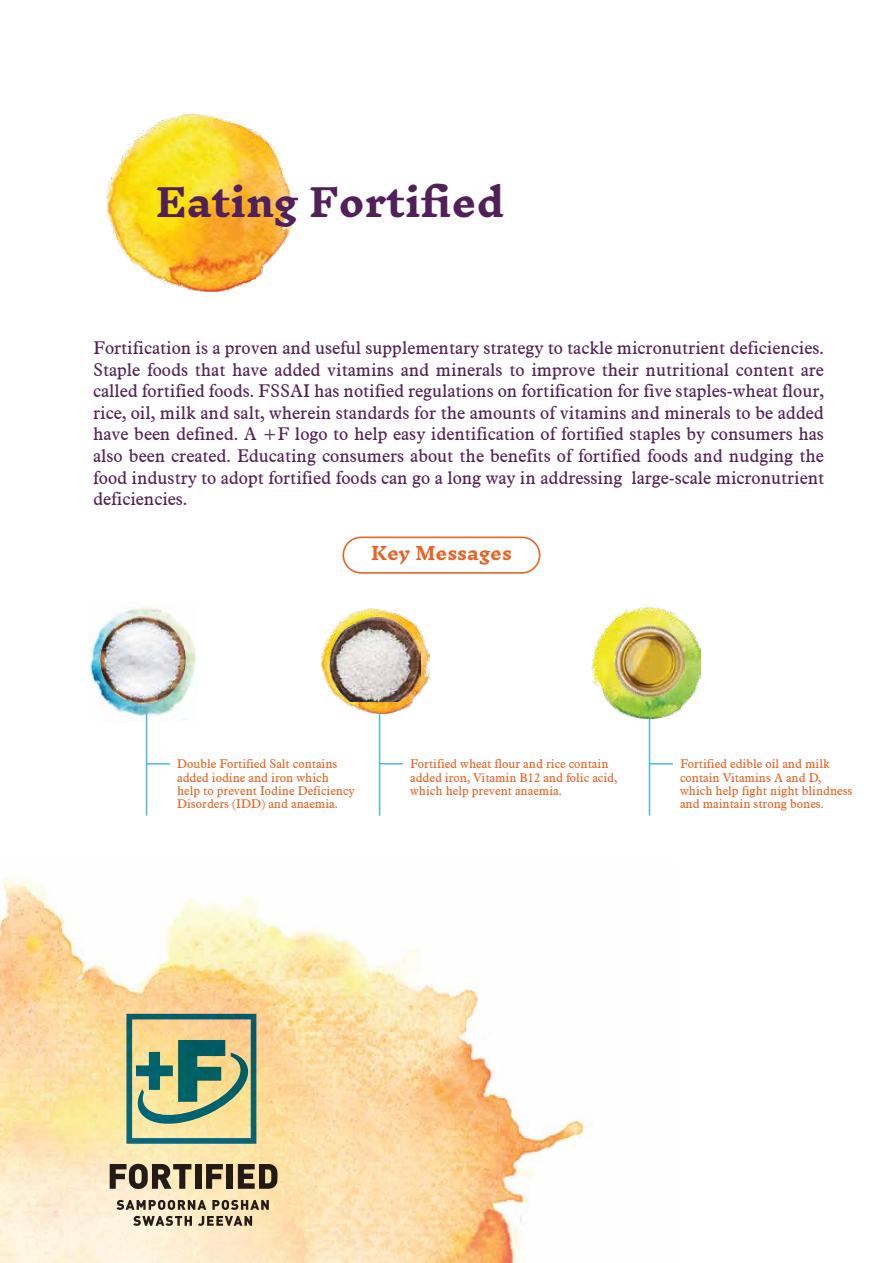
<style>
.page{position:relative;width:893px;height:1263px;background:#fff}
.page>*{position:absolute;margin:0;border:0;box-sizing:border-box;transform-origin:0 0}
.t1{font:700 37.8px "Inknut Antiqua";color:#512059}
.t2{font:18px/21.6px "Aldine 721 BT";color:#552156;text-align:justify}
.t3{font:700 17.7px "Inknut Antiqua";color:#e66425}
.t4{font:12.45px/13.4px "Aldine 721 BT";color:#e66425}
</style>
<div class="page">
<img style="left:0;top:877px;width:587px;height:386px">
<img style="left:106px;top:113px;width:185px;height:178px">
<div style="left:342px;top:536px;width:198px;height:38px;border:2px solid #e66425;border-radius:18px"></div>
<img style="left:320px;top:608px;width:109px;height:106px">
<img style="left:104px;top:607px;width:80px;height:114px">
<hr style="left:146px;top:713px;width:1px;height:102px;background:#4fb9d8">
<svg style="left:147px;top:763px;width:23px;height:1px"></svg>
<hr style="left:379px;top:713px;width:1px;height:102px;background:#4fb9d8">
<svg style="left:380px;top:763px;width:23px;height:1px"></svg>
<hr style="left:649px;top:713px;width:1px;height:102px;background:#4fb9d8">
<svg style="left:650px;top:763px;width:22px;height:1px"></svg>
<img style="left:592px;top:606px;width:109px;height:112px">
<img style="left:614px;top:626px;width:70px;height:70px">
<img style="left:329px;top:616px;width:91px;height:86px">
<img style="left:88px;top:616px;width:110px;height:90px">
<h1 class="t1" style="left:156px;top:182px;width:350px">Eating Fortified</h1>
<p class="t2" style="left:93px;top:337px;width:733px">Fortification is a proven and useful supplementary strategy to tackle micronutrient deficiencies.<br>Staple foods that have added vitamins and minerals to improve their nutritional content are called fortified foods. FSSAI has notified regulations on fortification for five staples-wheat flour, rice, oil, milk and salt, wherein standards for the amounts of vitamins and minerals to be added have been defined. A +F logo to help easy identification of fortified staples by consumers has also been created. Educating consumers about the benefits of fortified foods and nudging the food industry to adopt fortified foods can go a long way in addressing large-scale micronutrient deficiencies.</p>
<p class="t3" style="left:371px;top:543px;width:142px">Key Messages</p>
<p class="t4" style="left:177px;top:757px;width:179px">Double Fortified Salt contains added iodine and iron which help to prevent Iodine Deficiency<br>Disorders (IDD) and anaemia.</p>
<p class="t4" style="left:410px;top:757px;width:209px">Fortified wheat flour and rice contain added iron, Vitamin B12 and folic acid, which help prevent anaemia.</p>
<p class="t4" style="left:680px;top:757px;width:174px">Fortified edible oil and milk contain Vitamins A and D, which help fight night blindness and maintain strong bones.</p>
</div>
